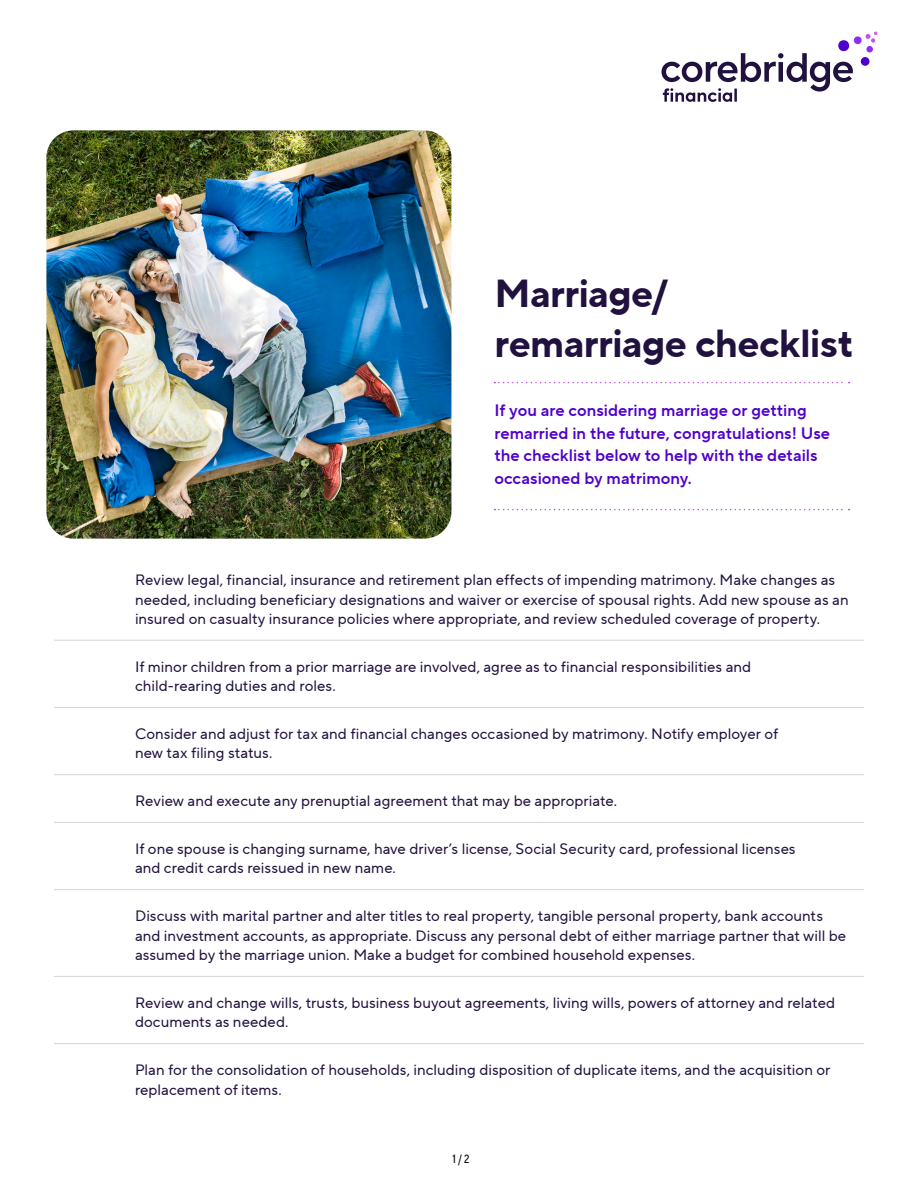
<style>
.page{position:relative;width:918px;height:1188px;background:#fff}
.page>*{position:absolute;margin:0;border:0;box-sizing:border-box;transform-origin:0 0}
.t1{font:700 39px/49.5px "TT Norms Pro";letter-spacing:-.015em;color:#20113e}
.t2{font:16.5px/22.5px "TT Norms Pro Dm Bd";color:#4f00ca}
.t3{font:15px/19.5px "TT Norms Pro";letter-spacing:.005em;color:#20113e}
.t4{font:12px "TT Norms Pro Cond";color:#000}
</style>
<div class="page">
<svg style="left:662px;top:32px;width:216px;height:70px"></svg>
<div style="left:861px;top:57px;width:9px;height:9px;background:#4f00ca;border-radius:50%"></div>
<img style="left:46px;top:130px;width:405px;height:409px">
<svg style="left:494px;top:382px;width:356px;height:1px"></svg>
<svg style="left:494px;top:509px;width:356px;height:1px"></svg>
<hr style="left:54px;top:640px;width:81px;height:1px;background:#d6d6d6">
<hr style="left:135px;top:640px;width:729px;height:1px;background:#d6d6d6">
<hr style="left:54px;top:707px;width:81px;height:1px;background:#d6d6d6">
<hr style="left:135px;top:707px;width:729px;height:1px;background:#d6d6d6">
<hr style="left:54px;top:774px;width:81px;height:1px;background:#d6d6d6">
<hr style="left:135px;top:774px;width:729px;height:1px;background:#d6d6d6">
<hr style="left:54px;top:822px;width:81px;height:1px;background:#d6d6d6">
<hr style="left:135px;top:822px;width:729px;height:1px;background:#d6d6d6">
<hr style="left:54px;top:889px;width:81px;height:1px;background:#d6d6d6">
<hr style="left:135px;top:889px;width:729px;height:1px;background:#d6d6d6">
<hr style="left:54px;top:976px;width:81px;height:1px;background:#d6d6d6">
<hr style="left:135px;top:976px;width:729px;height:1px;background:#d6d6d6">
<hr style="left:54px;top:1043px;width:81px;height:1px;background:#d6d6d6">
<hr style="left:135px;top:1043px;width:729px;height:1px;background:#d6d6d6">
<h1 class="t1" style="left:494px;top:269px;width:360px">Marriage/ remarriage checklist</h1>
<p class="t2" style="left:494px;top:399px;width:337px">If you are considering marriage or getting remarried in the future, congratulations! Use the checklist below to help with the details occasioned by matrimony.</p>
<p class="t3" style="left:135px;top:570px;width:715px">Review legal, financial, insurance and retirement plan effects of impending matrimony. Make changes as needed, including beneficiary designations and waiver or exercise of spousal rights. Add new spouse as an insured on casualty insurance policies where appropriate, and review scheduled coverage of property.</p>
<p class="t3" style="left:135px;top:657px;width:618px">If minor children from a prior marriage are involved, agree as to financial responsibilities and child-rearing duties and roles.</p>
<p class="t3" style="left:135px;top:724px;width:645px">Consider and adjust for tax and financial changes occasioned by matrimony. Notify employer of new tax filing status.</p>
<p class="t3" style="left:135px;top:791px;width:484px">Review and execute any prenuptial agreement that may be appropriate.</p>
<p class="t3" style="left:135px;top:839px;width:662px">If one spouse is changing surname, have driver’s license, Social Security card, professional licenses and credit cards reissued in new name.</p>
<p class="t3" style="left:135px;top:906px;width:713px">Discuss with marital partner and alter titles to real property, tangible personal property, bank accounts and investment accounts, as appropriate. Discuss any personal debt of either marriage partner that will be assumed by the marriage union. Make a budget for combined household expenses.</p>
<p class="t3" style="left:135px;top:993px;width:702px">Review and change wills, trusts, business buyout agreements, living wills, powers of attorney and related documents as needed.</p>
<p class="t3" style="left:135px;top:1060px;width:697px">Plan for the consolidation of households, including disposition of duplicate items, and the acquisition or replacement of items.</p>
<p class="t4" style="left:452px;top:1150px;width:19px">1 / 2</p>
</div>
